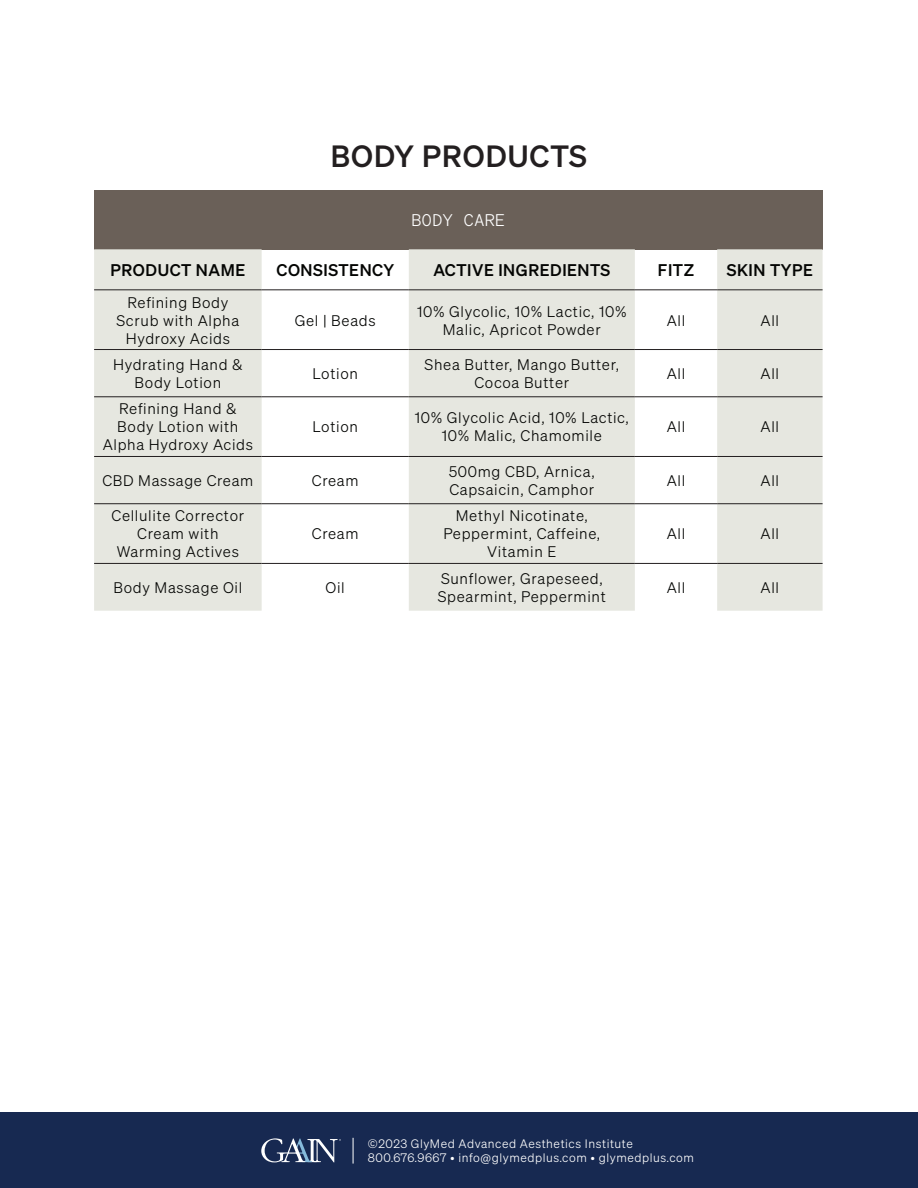
<style>
.page{position:relative;width:918px;height:1188px;background:#fff}
.page>*{position:absolute;margin:0;border:0;box-sizing:border-box;transform-origin:0 0}
.t1{font:30px "Sohne Kraftig";letter-spacing:.035em;color:#231f20}
.t2{font:16.5px "Sohne Kraftig";letter-spacing:.035em;color:#040503}
.t3{font:16.5px "Sohne Mono Leicht";letter-spacing:.035em;color:#fff}
.t4{font:15px/18px "Sohne Leicht";letter-spacing:.045em;color:#040503;text-align:center}
.t5{font:12px/14.4px "Sohne Leicht";letter-spacing:.045em;color:#fff}
</style>
<div class="page">
<div style="left:0;top:1113px;width:918px;height:75px;background:#172951"></div>
<svg style="left:261px;top:1138px;width:80px;height:24px"></svg>
<svg style="left:353px;top:1138px;width:1px;height:26px"></svg>
<div style="left:94px;top:190px;width:729px;height:59px;background:#6a6058"></div>
<svg style="left:94px;top:249px;width:729px;height:362px;fill:#e6e7e0"></svg>
<hr style="left:94px;top:349px;width:168px;height:1px;background:#231f20">
<hr style="left:262px;top:349px;width:147px;height:1px;background:#231f20">
<hr style="left:409px;top:349px;width:226px;height:1px;background:#231f20">
<hr style="left:635px;top:349px;width:82px;height:1px;background:#231f20">
<hr style="left:717px;top:349px;width:106px;height:1px;background:#231f20">
<hr style="left:94px;top:396px;width:168px;height:1px;background:#231f20">
<hr style="left:262px;top:396px;width:147px;height:1px;background:#231f20">
<hr style="left:409px;top:396px;width:226px;height:1px;background:#231f20">
<hr style="left:635px;top:396px;width:82px;height:1px;background:#231f20">
<hr style="left:717px;top:396px;width:106px;height:1px;background:#231f20">
<hr style="left:94px;top:456px;width:168px;height:1px;background:#231f20">
<hr style="left:262px;top:456px;width:147px;height:1px;background:#231f20">
<hr style="left:409px;top:456px;width:226px;height:1px;background:#231f20">
<hr style="left:635px;top:456px;width:82px;height:1px;background:#231f20">
<hr style="left:717px;top:456px;width:106px;height:1px;background:#231f20">
<hr style="left:94px;top:503px;width:168px;height:1px;background:#231f20">
<hr style="left:262px;top:503px;width:147px;height:1px;background:#231f20">
<hr style="left:409px;top:503px;width:226px;height:1px;background:#231f20">
<hr style="left:635px;top:503px;width:82px;height:1px;background:#231f20">
<hr style="left:717px;top:503px;width:106px;height:1px;background:#231f20">
<hr style="left:94px;top:563px;width:168px;height:1px;background:#231f20">
<hr style="left:262px;top:563px;width:147px;height:1px;background:#231f20">
<hr style="left:409px;top:563px;width:226px;height:1px;background:#231f20">
<hr style="left:635px;top:563px;width:82px;height:1px;background:#231f20">
<hr style="left:717px;top:563px;width:106px;height:1px;background:#231f20">
<hr style="left:94px;top:289px;width:168px;height:1px;background:#231f20">
<hr style="left:262px;top:289px;width:147px;height:1px;background:#231f20">
<hr style="left:409px;top:289px;width:226px;height:1px;background:#231f20">
<hr style="left:635px;top:289px;width:82px;height:1px;background:#231f20">
<hr style="left:717px;top:289px;width:106px;height:1px;background:#231f20">
<p class="t1" style="left:331px;top:138px;width:258px">BODY PRODUCTS</p>
<p class="t3" style="left:411px;top:210px;width:95px">BODY CARE</p>
<p class="t2" style="left:111px;top:260px;width:136px">PRODUCT NAME</p>
<p class="t2" style="left:276px;top:260px;width:119px">CONSISTENCY</p>
<p class="t2" style="left:433px;top:260px;width:179px">ACTIVE INGREDIENTS</p>
<p class="t2" style="left:658px;top:260px;width:38px">FITZ</p>
<p class="t2" style="left:727px;top:260px;width:88px">SKIN TYPE</p>
<p class="t4" style="left:116px;top:293px;width:124px">Refining Body<br>Scrub with Alpha<br>Hydroxy Acids</p>
<p class="t4" style="left:295px;top:311px;width:82px">Gel | Beads</p>
<p class="t4" style="left:417px;top:302px;width:211px">10% Glycolic, 10% Lactic, 10%<br>Malic, Apricot Powder</p>
<p class="t4" style="left:667px;top:311px;width:20px">All</p>
<p class="t4" style="left:761px;top:311px;width:20px">All</p>
<p class="t4" style="left:113px;top:355px;width:131px">Hydrating Hand &amp;<br>Body Lotion</p>
<p class="t4" style="left:313px;top:364px;width:47px">Lotion</p>
<p class="t4" style="left:425px;top:355px;width:196px">Shea Butter, Mango Butter,<br>Cocoa Butter</p>
<p class="t4" style="left:667px;top:364px;width:20px">All</p>
<p class="t4" style="left:761px;top:364px;width:20px">All</p>
<p class="t4" style="left:103px;top:400px;width:152px">Refining Hand &amp;<br>Body Lotion with<br>Alpha Hydroxy Acids</p>
<p class="t4" style="left:313px;top:418px;width:47px">Lotion</p>
<p class="t4" style="left:415px;top:409px;width:216px">10% Glycolic Acid, 10% Lactic,<br>10% Malic, Chamomile</p>
<p class="t4" style="left:667px;top:418px;width:20px">All</p>
<p class="t4" style="left:761px;top:418px;width:20px">All</p>
<p class="t4" style="left:102px;top:471px;width:153px">CBD Massage Cream</p>
<p class="t4" style="left:312px;top:471px;width:48px">Cream</p>
<p class="t4" style="left:449px;top:462px;width:148px;text-align:left">500mg CBD, Arnica,<br>Capsaicin, Camphor</p>
<p class="t4" style="left:667px;top:471px;width:20px">All</p>
<p class="t4" style="left:761px;top:471px;width:20px">All</p>
<p class="t4" style="left:112px;top:507px;width:134px">Cellulite Corrector<br>Cream with<br>Warming Actives</p>
<p class="t4" style="left:443px;top:507px;width:158px">Methyl Nicotinate,<br>Peppermint, Caffeine,<br>Vitamin E</p>
<p class="t4" style="left:312px;top:525px;width:48px">Cream</p>
<p class="t4" style="left:667px;top:525px;width:20px">All</p>
<p class="t4" style="left:761px;top:525px;width:20px">All</p>
<p class="t4" style="left:113px;top:578px;width:130px">Body Massage Oil</p>
<p class="t4" style="left:326px;top:579px;width:21px">Oil</p>
<p class="t4" style="left:438px;top:569px;width:170px;text-align:left">Sunflower, Grapeseed,<br>Spearmint, Peppermint</p>
<p class="t4" style="left:667px;top:578px;width:20px">All</p>
<p class="t4" style="left:761px;top:578px;width:20px">All</p>
<p class="t5" style="left:368px;top:1136px;width:328px">©2023 GlyMed Advanced Aesthetics Institute<br>800.676.9667 • info@glymedplus.com • glymedplus.com</p>
</div>
